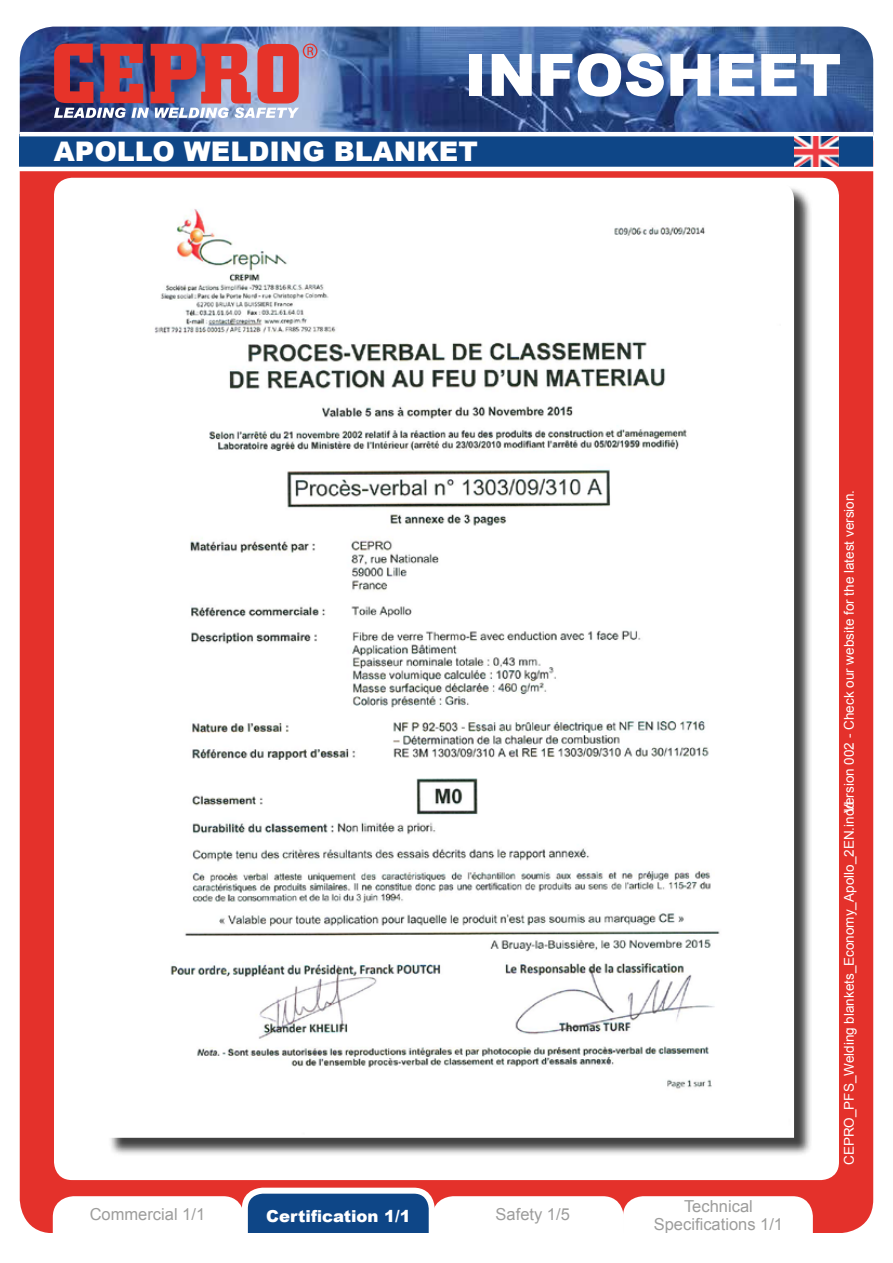
<style>
.page{position:relative;width:893px;height:1263px;background:#fff}
.page>*{position:absolute;margin:0;border:0;box-sizing:border-box;transform-origin:0 0}
.t1{font:900 58.5px "Arial";color:#fff}
.t2{font:900 27px "Arial";color:#fff}
.t3{font:16.5px/18px "Arial";color:#9d9d9c;text-align:center}
.t4{font:900 16.5px "Arial";color:#fff}
.t5{font:13.5px "Arial";color:#fff}
</style>
<div class="page">
<div style="left:20px;top:108px;width:853px;height:1125px;background:#e4312b;border-radius:34px"></div>
<img style="left:20px;top:27px;width:853px;height:105px">
<div style="left:20px;top:134px;width:853px;height:35px;background:#0e4687"></div>
<svg style="left:54px;top:44px;width:263px;height:74px;background:#af6172"></svg>
<div style="left:54px;top:178px;width:785px;height:1002px;background:#fff;border-radius:18px"></div>
<hr style="left:20px;top:132px;width:853px;height:4px;background:#fff">
<hr style="left:17px;top:167px;width:860px;height:4px;background:#fff">
<div style="left:109px;top:185px;width:704px;height:971px;background:#000;opacity:.75"></div>
<img style="left:109px;top:185px;width:685px;height:953px">
<div style="left:53px;top:1196px;width:190px;height:37px;background:#fff"></div>
<div style="left:245px;top:1191px;width:187px;height:64px;background:#0e4687;border-radius:18px"></div>
<div style="left:242px;top:1188px;width:193px;height:70px;border:6px solid #fff;border-radius:18px"></div>
<div style="left:432px;top:1196px;width:381px;height:37px;background:#fff"></div>
<div style="left:9px;top:1233px;width:883px;height:30px;background:#fff"></div>
<img style="left:794px;top:136px;width:44px;height:31px">
<h1 class="t1" style="left:465px;top:33px;width:387px">DATASHEET</h1>
<h1 class="t1" style="left:465px;top:33px;width:378px">INFOSHEET</h1>
<h2 class="t2" style="left:54px;top:132px;width:426px">APOLLO WELDING BLANKET</h2>
<p class="t3" style="left:90px;top:1205px;width:117px">Commercial 1/1</p>
<p class="t4" style="left:266px;top:1204px;width:146px">Certification 1/1</p>
<p class="t3" style="left:496px;top:1205px;width:76px">Safety 1/5</p>
<p class="t3" style="left:654px;top:1197px;width:131px">Technical<br>Specifications 1/1</p>
<p class="t5" style="left:840px;top:1165px;width:677px;rotate:-90deg">CEPRO_PFS_Welding blankets_Economy_Apollo_2EN.inddVersion 002 - Check our website for the latest version.</p>
</div>
